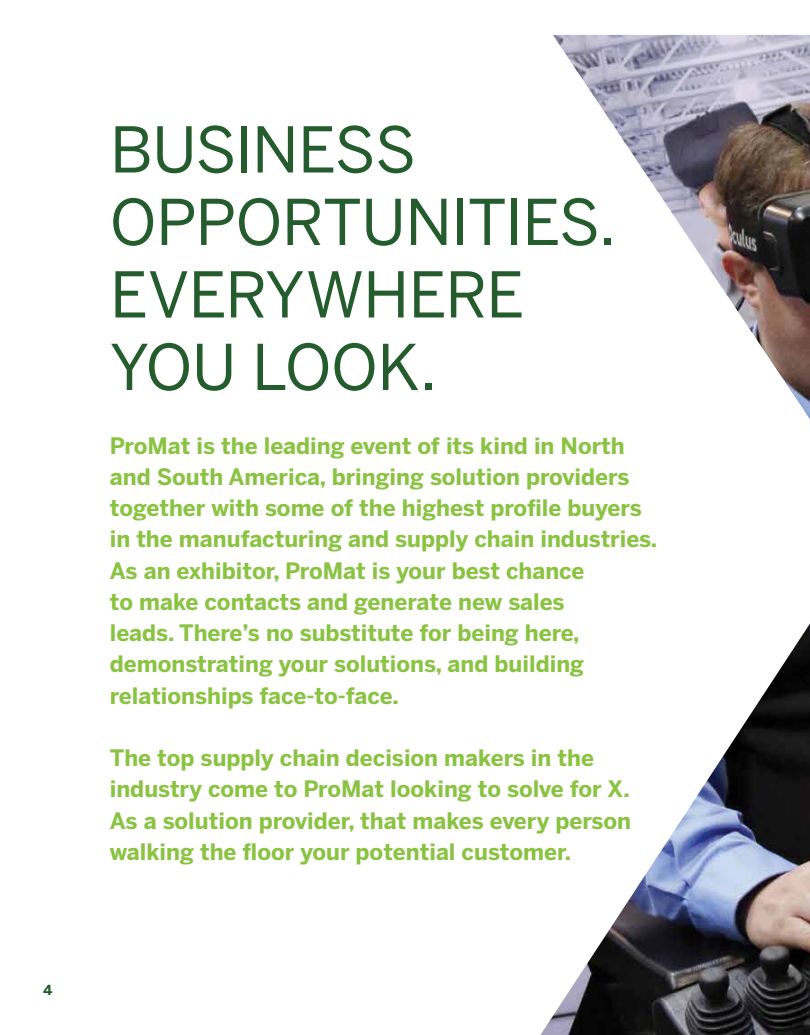
<style>
.page{position:relative;width:810px;height:1035px;background:#fff}
.page>*{position:absolute;margin:0;border:0;box-sizing:border-box;transform-origin:0 0}
.t1{font:62.5px/72.5px "Benton Sans";letter-spacing:-.02em;color:#245c2e}
.t2{font:700 22.5px/31.2px "Benton Sans";color:#8ac342}
.t3{font:700 13.75px "Benton Sans";color:#245c2e}
</style>
<div class="page">
<img style="left:540px;top:35px;width:270px;height:1000px">
<p class="t3" style="left:43px;top:982px;width:11px">4</p>
<h1 class="t1" style="left:110px;top:113px;width:508px">BUSINESS<br>OPPORTUNITIES.<br>EVERYWHERE<br>YOU LOOK.</h1>
<p class="t2" style="left:110px;top:429px;width:549px">ProMat is the leading event of its kind in North and South America, bringing solution providers together with some of the highest profile buyers in the manufacturing and supply chain industries.<br>As an exhibitor, ProMat is your best chance<br>to make contacts and generate new sales<br>leads. There’s no substitute for being here, demonstrating your solutions, and building relationships face-to-face.</p>
<p class="t2" style="left:110px;top:742px;width:523px">The top supply chain decision makers in the industry come to ProMat looking to solve for X.<br>As a solution provider, that makes every person walking the floor your potential customer.</p>
</div>
